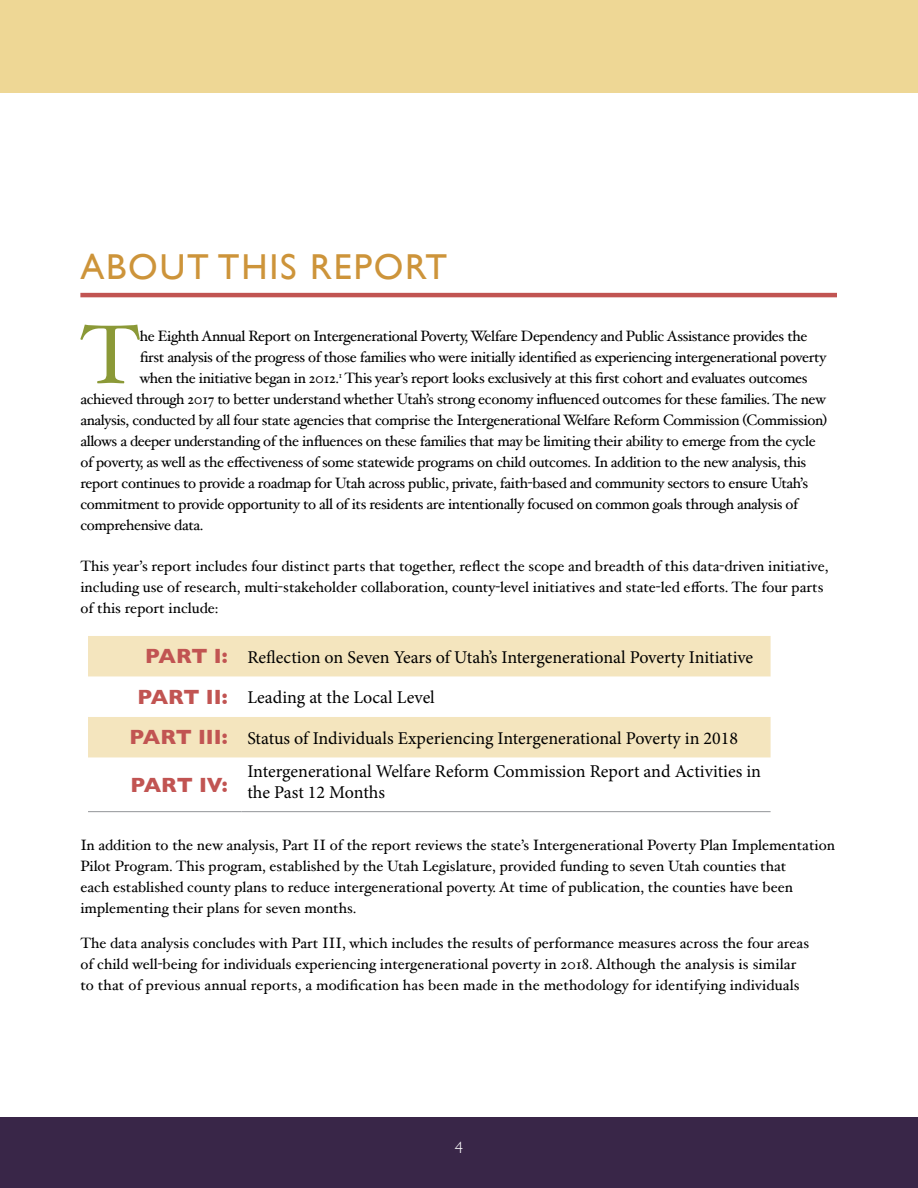
<style>
.page{position:relative;width:918px;height:1188px;background:#fff}
.page>*{position:absolute;margin:0;border:0;box-sizing:border-box;transform-origin:0 0}
.t1{font:83.55px "Hoefler Text";color:#8b9937}
.t2{font:36px "Gill Sans";letter-spacing:.05em;color:#cd943a}
.t3{font:700 21px "Gill Sans";letter-spacing:-.01em;color:#c15452}
.t4{font:18px/21.6px "Minion Pro";color:#000}
.t5{font:300 16.5px "Gill Sans";color:#fff}
.t6{font:15px "Hoefler Text";letter-spacing:-.025em;color:#000}
.t7{font:15px/21px "Hoefler Text";color:#000}
.s1{font-family:"Gill Sans";font-weight:700;font-size:21px;color:#c15452}
</style>
<div class="page">
<div style="left:0;top:1117px;width:918px;height:71px;background:#392648"></div>
<div style="left:0;top:0;width:918px;height:93px;background:#eed795"></div>
<hr style="left:80px;top:293px;width:757px;height:4px;background:#c15452">
<svg style="left:88px;top:636px;width:683px;height:121px;fill:#f4e5be"></svg>
<hr style="left:88px;top:811px;width:153px;height:1px;background:#939598">
<hr style="left:241px;top:811px;width:530px;height:1px;background:#939598">
<h2 class="t2" style="left:80px;top:246px;width:368px">ABOUT THIS REPORT</h2>
<h1 class="t1" style="left:80px;top:305px;width:61px">T</h1>
<p class="t6" style="left:140px;top:327px;width:669px">he Eighth Annual Report on Intergenerational Poverty, Welfare Dependency and Public Assistance provides the</p>
<p class="t6" style="left:140px;top:348px;width:688px">first analysis of the progress of those families who were initially identified as experiencing intergenerational poverty</p>
<p class="t6" style="left:140px;top:369px;width:669px">when the initiative began in 2012.<sup>1</sup> This year’s report looks exclusively at this first cohort and evaluates outcomes</p>
<p class="t6" style="left:80px;top:390px;width:747px">achieved through 2017 to better understand whether Utah’s strong economy influenced outcomes for these families. The new</p>
<p class="t6" style="left:80px;top:411px;width:748px">analysis, conducted by all four state agencies that comprise the Intergenerational Welfare Reform Commission (Commission)</p>
<p class="t6" style="left:80px;top:432px;width:737px">allows a deeper understanding of the influences on these families that may be limiting their ability to emerge from the cycle</p>
<p class="t6" style="left:80px;top:453px;width:727px">of poverty, as well as the effectiveness of some statewide programs on child outcomes. In addition to the new analysis, this</p>
<p class="t6" style="left:80px;top:474px;width:729px">report continues to provide a roadmap for Utah across public, private, faith-based and community sectors to ensure Utah’s</p>
<p class="t6" style="left:80px;top:495px;width:719px">commitment to provide opportunity to all of its residents are intentionally focused on common goals through analysis of</p>
<p class="t6" style="left:80px;top:516px;width:125px">comprehensive data.</p>
<p class="t7" style="left:80px;top:555px;width:750px">This year’s report includes four distinct parts that together, reflect the scope and breadth of this data-driven initiative, including use of research, multi-stakeholder collaboration, county-level initiatives and state-led efforts. The four parts of this report include:</p>
<p class="t4" style="left:145px;top:646px;width:610px"><span class="s1">PART I:</span> Reflection on Seven Years of Utah’s Intergenerational Poverty Initiative</p>
<p class="t4" style="left:137px;top:687px;width:299px"><span class="s1">PART II:</span> Leading at the Local Level</p>
<p class="t4" style="left:130px;top:727px;width:610px"><span class="s1">PART III:</span> Status of Individuals Experiencing Intergenerational Poverty in 2018</p>
<h3 class="t3" style="left:130px;top:768px;width:99px">PART IV:</h3>
<p class="t4" style="left:247px;top:760px;width:515px">Intergenerational Welfare Reform Commission Report and Activities in the Past 12 Months</p>
<p class="t7" style="left:80px;top:834px;width:756px">In addition to the new analysis, Part II of the report reviews the state’s Intergenerational Poverty Plan Implementation Pilot Program. This program, established by the Utah Legislature, provided funding to seven Utah counties that<br>each established county plans to reduce intergenerational poverty. At time of publication, the counties have been implementing their plans for seven months.</p>
<p class="t7" style="left:80px;top:932px;width:730px">The data analysis concludes with Part III, which includes the results of performance measures across the four areas of child well-being for individuals experiencing intergenerational poverty in 2018. Although the analysis is similar to that of previous annual reports, a modification has been made in the methodology for identifying individuals</p>
<p class="t5" style="left:455px;top:1134px;width:10px">4</p>
</div>
